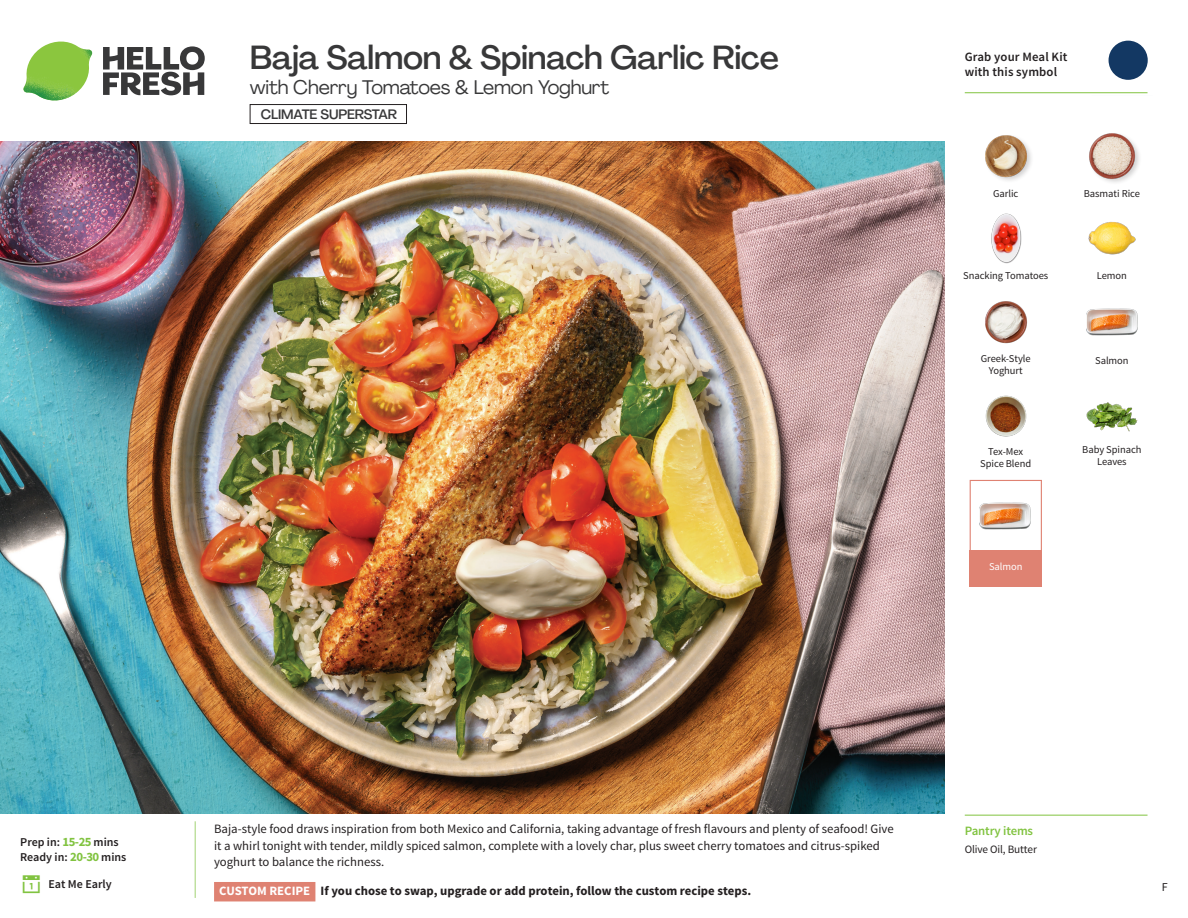
<style>
.page{position:relative;width:1188px;height:918px;background:#fff}
.page>*{position:absolute;margin:0;border:0;box-sizing:border-box;transform-origin:0 0}
._15_Titel_UK{font:500 33px "Agrandir";letter-spacing:-.01em;color:#383839}
._15_Titel_UK-2{font:19.5px "Agrandir";letter-spacing:-.01em;color:#383839}
.t1{font:500 13.5px "Agrandir";letter-spacing:-.01em;color:#383839}
.Step_6_Text_AU{font:12.75px/16.5px "Source Sans Pro";color:#231f20}
.Step_6_Text_AU-2{font:700 12.75px "Source Sans Pro";color:#231f20}
.t2{font:600 12.75px/15px "Source Sans Pro";letter-spacing:.01em;color:#231f20}
._04_Headers_Front{font:600 12.75px "Source Sans Pro";letter-spacing:-.01em;color:#81c340}
._04_Intro{font:600 12px "Source Sans Pro";color:#231f20}
.t3{font:12px "Source Sans Pro";color:#231f20}
._05_Pantry{font:11.25px "Source Sans Pro";letter-spacing:-.01em;color:#231f20}
._18_FRONT_ingredients{font:10.5px/12px "Source Sans Pro";letter-spacing:-.005em;color:#231f20;text-align:center}
._18_FRONT_ingredients-2{font:10.5px "Source Sans Pro";letter-spacing:-.005em;color:#fff}
.s1{color:#fff}
.s2{font-weight:700;font-size:12.75px;color:#81c340}
</style>
<div class="page">
<svg style="left:103px;top:46px;width:102px;height:49px"></svg>
<img style="left:23px;top:42px;width:69px;height:59px">
<svg style="left:1091px;top:40px;width:57px;height:54px"></svg>
<svg style="left:194px;top:821px;width:122px;height:81px"></svg>
<img style="left:0;top:142px;width:945px;height:672px">
<img style="left:1086px;top:308px;width:51px;height:28px">
<img style="left:1086px;top:402px;width:51px;height:30px">
<img style="left:985px;top:395px;width:42px;height:42px">
<img style="left:985px;top:301px;width:42px;height:43px">
<img style="left:991px;top:213px;width:31px;height:50px">
<img style="left:1088px;top:221px;width:48px;height:34px">
<img style="left:985px;top:135px;width:46px;height:46px">
<div style="left:1088px;top:132px;width:54px;height:54px;background:#231f20;opacity:.2"></div>
<img style="left:1088px;top:132px;width:49px;height:49px">
<div style="left:970px;top:480px;width:72px;height:72px;border:1px solid #df8272"></div>
<div style="left:970px;top:550px;width:72px;height:37px;background:#df8272"></div>
<img style="left:980px;top:502px;width:51px;height:28px">
<hr style="left:965px;top:815px;width:183px;height:1px;background:#81c340">
<hr style="left:965px;top:92px;width:183px;height:1px;background:#81c340">
<div style="left:250px;top:104px;width:157px;height:20px;border:1px solid #231f20"></div>
<p class="_15_Titel_UK" style="left:250px;top:37px;width:531px">Baja Salmon &amp; Spinach Garlic Rice</p>
<p class="_15_Titel_UK-2" style="left:250px;top:75px;width:361px">with Cherry Tomatoes &amp; Lemon Yoghurt</p>
<p class="t1" style="left:261px;top:106px;width:138px">CLIMATE SUPERSTAR</p>
<p class="t2" style="left:965px;top:50px;width:104px">Grab your Meal Kit with this symbol</p>
<p class="_18_FRONT_ingredients" style="left:993px;top:188px;width:27px">Garlic</p>
<p class="_18_FRONT_ingredients" style="left:1084px;top:188px;width:58px">Basmati Rice</p>
<p class="_18_FRONT_ingredients" style="left:963px;top:270px;width:87px">Snacking Tomatoes</p>
<p class="_18_FRONT_ingredients" style="left:1097px;top:270px;width:32px">Lemon</p>
<p class="_18_FRONT_ingredients" style="left:981px;top:353px;width:51px">Greek-Style</p>
<p class="_18_FRONT_ingredients" style="left:1095px;top:354px;width:35px">Salmon</p>
<p class="_18_FRONT_ingredients" style="left:989px;top:365px;width:35px">Yoghurt</p>
<p class="_18_FRONT_ingredients" style="left:980px;top:445px;width:52px">Tex-Mex<br>Spice Blend</p>
<p class="_18_FRONT_ingredients-2" style="left:989px;top:560px;width:35px">Salmon</p>
<p class="_18_FRONT_ingredients" style="left:1082px;top:443px;width:61px">Baby Spinach<br>Leaves</p>
<p class="Step_6_Text_AU" style="left:214px;top:821px;width:681px">Baja-style food draws inspiration from both Mexico and California, taking advantage of fresh flavours and plenty of seafood! Give it a whirl tonight with tender, mildly spiced salmon, complete with a lovely char, plus sweet cherry tomatoes and citrus-spiked yoghurt to balance the richness.</p>
<p class="Step_6_Text_AU-2" style="left:219px;top:883px;width:533px"><span class="s1">CUSTOM RECIPE</span> If you chose to swap, upgrade or add protein, follow the custom recipe steps.</p>
<p class="_04_Headers_Front" style="left:965px;top:822px;width:70px">Pantry items</p>
<p class="_05_Pantry" style="left:965px;top:842px;width:74px">Olive Oil, Butter</p>
<p class="_04_Intro" style="left:20px;top:835px;width:100px">Prep in: <span class="s2">15-25</span> mins</p>
<p class="_04_Intro" style="left:20px;top:850px;width:108px">Ready in: <span class="s2">20-30</span> mins</p>
<p class="_04_Intro" style="left:48px;top:876px;width:65px">Eat Me Early</p>
<p class="t3" style="left:1162px;top:879px;width:7px">F</p>
</div>
